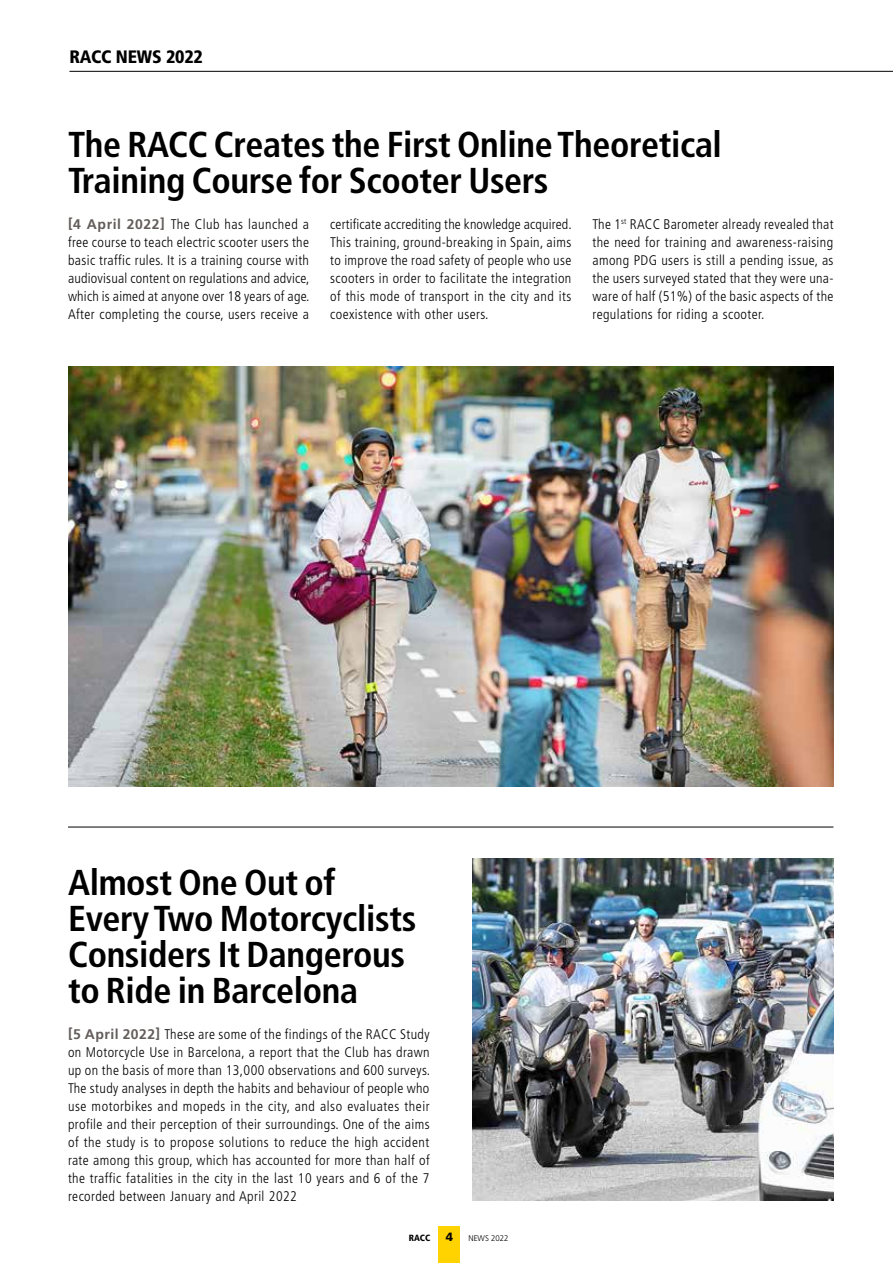
<style>
.page{position:relative;width:893px;height:1263px;background:#fff}
.page>*{position:absolute;margin:0;border:0;box-sizing:border-box;transform-origin:0 0}
.t1{font:700 condensed 36px/36px "Frutiger LT Std";letter-spacing:-.01em;color:#000}
.t2{font:900 condensed 18px "Frutiger LT Std";letter-spacing:-.01em;color:#000}
.t3{font:300 condensed 13.95px/18px "Frutiger LT Std";letter-spacing:.03em;color:#000;text-align:justify}
.t4{font:900 12px "Frutiger LT Std";color:#000}
.t5{font:900 condensed 9px "Frutiger LT Std";color:#000}
.t6{font:300 8.25px "Frutiger LT Std";color:#000;scale:.95 1}
.s1{font-weight:700;font-stretch:normal;color:#635d5b}
</style>
<div class="page">
<hr style="left:69px;top:71px;width:824px;height:1px;background:#000">
<hr style="left:68px;top:827px;width:765px;height:1px;background:#000">
<div style="left:439px;top:1226px;width:21px;height:37px;background:#ffd300"></div>
<img style="left:68px;top:367px;width:765px;height:420px">
<img style="left:472px;top:859px;width:361px;height:342px">
<p class="t2" style="left:69px;top:46px;width:135px">RACC NEWS 2022</p>
<h1 class="t1" style="left:68px;top:126px;width:655px">The RACC Creates the First Online Theoretical<br>Training Course for Scooter Users</h1>
<p class="t3" style="left:68px;top:215px;width:243px"><span class="s1">[4 April 2022]</span> The Club has launched a free course to teach electric scooter users the basic traffic rules. It is a training course with audiovisual content on regulations and advice, which is aimed at anyone over 18 years of age.<br>After completing the course, users receive a</p>
<p class="t3" style="left:330px;top:215px;width:243px">certificate accrediting the knowledge acquired.<br>This training, ground-breaking in Spain, aims to improve the road safety of people who use scooters in order to facilitate the integration of this mode of transport in the city and its coexistence with other users.</p>
<p class="t3" style="left:592px;top:215px;width:243px">The 1<sup>st</sup> RACC Barometer already revealed that the need for training and awareness-raising among PDG users is still a pending issue, as the users surveyed stated that they were una&shy;ware of half (51%) of the basic aspects of the regulations for riding a scooter.</p>
<h1 class="t1" style="left:68px;top:864px;width:350px">Almost One Out of<br>Every Two Motorcyclists<br>Considers It Dangerous to Ride in Barcelona</h1>
<p class="t3" style="left:68px;top:1025px;width:364px"><span class="s1">[5 April 2022]</span> These are some of the findings of the RACC Study on Motorcycle Use in Barcelona, a report that the Club has drawn up on the basis of more than 13,000 observations and 600 surveys.<br>The study analyses in depth the habits and behaviour of people who use motorbikes and mopeds in the city, and also evaluates their profile and their perception of their surroundings. One of the aims of the study is to propose solutions to reduce the high accident rate among this group, which has accounted for more than half of the traffic fatalities in the city in the last 10 years and 6 of the 7 recorded between January and April 2022</p>
<p class="t5" style="left:409px;top:1233px;width:23px">RACC</p>
<p class="t4" style="left:446px;top:1230px;width:9px">4</p>
<p class="t6" style="left:468px;top:1234px;width:44px">NEWS 2022</p>
</div>
